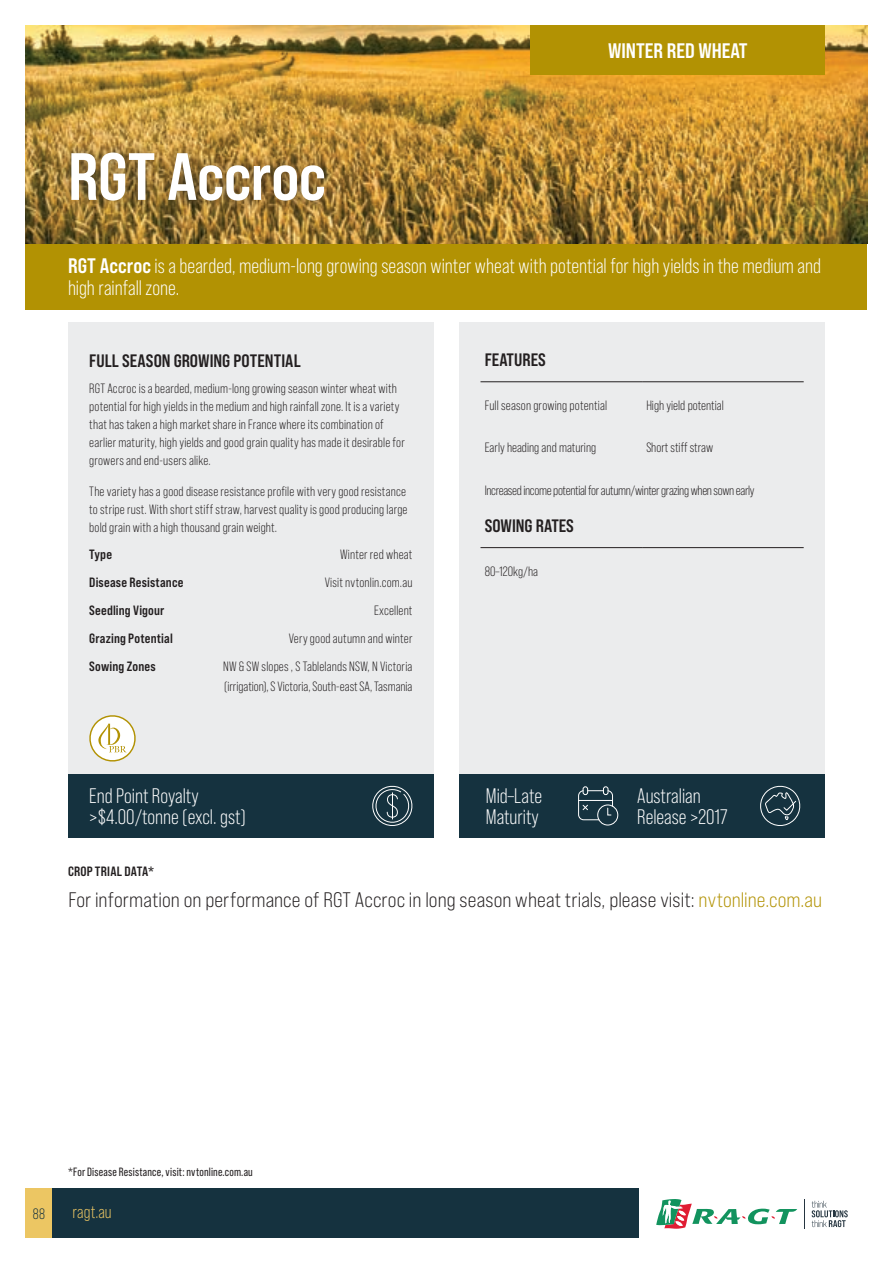
<style>
.page{position:relative;width:893px;height:1263px;background:#fff}
.page>*{position:absolute;margin:0;border:0;box-sizing:border-box;transform-origin:0 0}
.t1{font:66.75px "Bebas Neue Pro Sm E Bd";letter-spacing:-.01em;color:#fff}
.t2{font:21px/21px "Bebas Neue Pro";color:#fff}
.t3{font:21px "Bebas Neue Pro Sm E Bk";letter-spacing:.005em;color:#231f20}
.t4{font:21px "Bebas Neue Pro Sm E Bd";color:#fff}
.t5{font:18px "Bebas Neue Pro Sm E Bd";color:#231f20}
.t6{font:18px "Bebas Neue Pro";color:#ecc663}
.t7{font:15px "Bebas Neue Pro";color:#15323f}
.t8{font:13.5px/18px "Bebas Neue Pro";letter-spacing:.01em;color:#231f20}
.t9{font:13.5px "Bebas Neue Pro Sm E Bd";letter-spacing:.01em;color:#231f20}
.t10{font:13.5px "Bebas Neue Pro";letter-spacing:-.025em;color:#231f20}
.t11{font:12px "Bebas Neue Pro";letter-spacing:.015em;color:#231f20}
.s1{font-family:"Bebas Neue Pro Sm E Bd"}
.s2{color:#b29203}
</style>
<div class="page">
<img style="left:26px;top:26px;width:841px;height:218px">
<div style="left:57px;top:139px;width:281px;height:75px;background:#231f20;opacity:.6"></div>
<div style="left:26px;top:244px;width:841px;height:65px;background:#b29203"></div>
<div style="left:68px;top:322px;width:366px;height:461px;background:#ebeced"></div>
<div style="left:459px;top:322px;width:366px;height:452px;background:#ebeced"></div>
<hr style="left:480px;top:547px;width:162px;height:1px;background:#231f20">
<hr style="left:642px;top:547px;width:162px;height:1px;background:#231f20">
<hr style="left:480px;top:381px;width:162px;height:1px;background:#231f20">
<hr style="left:642px;top:381px;width:162px;height:1px;background:#231f20">
<div style="left:531px;top:26px;width:294px;height:49px;background:#b29203"></div>
<div style="left:459px;top:774px;width:366px;height:63px;background:#15323f"></div>
<div style="left:68px;top:774px;width:366px;height:63px;background:#15323f"></div>
<div style="left:583px;top:786px;width:5px;height:9px;border:1px solid #fff;border-radius:2px"></div>
<div style="left:603px;top:786px;width:5px;height:9px;border:1px solid #fff;border-radius:2px"></div>
<div style="left:597px;top:804px;width:21px;height:21px;border:1px solid #fff;border-radius:50%"></div>
<svg style="left:578px;top:790px;width:35px;height:30px"></svg>
<svg style="left:760px;top:786px;width:40px;height:40px"></svg>
<svg style="left:372px;top:786px;width:40px;height:40px"></svg>
<svg style="left:89px;top:715px;width:47px;height:47px"></svg>
<div style="left:52px;top:1188px;width:587px;height:49px;background:#15323f"></div>
<div style="left:26px;top:1188px;width:26px;height:49px;background:#ecc663"></div>
<svg style="left:656px;top:1199px;width:141px;height:29px"></svg>
<svg style="left:812px;top:1201px;width:36px;height:26px"></svg>
<svg style="left:804px;top:1199px;width:1px;height:29px"></svg>
<p class="t1" style="left:68px;top:137px;width:260px">RGT Accroc</p>
<p class="t4" style="left:608px;top:38px;width:141px">WINTER RED WHEAT</p>
<p class="t2" style="left:68px;top:254px;width:754px;line-height:22.5px"><span class="s1">RGT Accroc</span> is a bearded, medium-long growing season winter wheat with potential for high yields in the medium and high rainfall zone.</p>
<p class="t5" style="left:89px;top:350px;width:213px">FULL SEASON GROWING POTENTIAL</p>
<p class="t8" style="left:89px;top:380px;width:317px">RGT Accroc is a bearded, medium-long growing season winter wheat with potential for high yields in the medium and high rainfall zone. It is a variety that has taken a high market share in France where its combination of earlier maturity, high yields and good grain quality has made it desirable for growers and end-users alike.</p>
<p class="t8" style="left:89px;top:482px;width:320px;text-align:justify">The variety has a good disease resistance profile with very good resistance to stripe rust. With short stiff straw, harvest quality is good producing large bold grain with a high thousand grain weight.</p>
<p class="t9" style="left:89px;top:546px;width:24px">Type</p>
<p class="t8" style="left:340px;top:545px;width:74px">Winter red wheat</p>
<p class="t9" style="left:89px;top:574px;width:96px">Disease Resistance</p>
<p class="t8" style="left:325px;top:573px;width:89px">Visit nvtonlin.com.au</p>
<p class="t9" style="left:89px;top:602px;width:77px">Seedling Vigour</p>
<p class="t8" style="left:374px;top:601px;width:40px">Excellent</p>
<p class="t9" style="left:89px;top:630px;width:85px">Grazing Potential</p>
<p class="t8" style="left:289px;top:629px;width:125px">Very good autumn and winter</p>
<p class="t9" style="left:89px;top:658px;width:68px">Sowing Zones</p>
<p class="t8" style="left:223px;top:657px;width:191px;line-height:19.5px">NW &amp; SW slopes , S Tablelands NSW, N Victoria (irrigation), S Victoria, South-east SA, Tasmania</p>
<p class="t2" style="left:89px;top:785px;width:158px">End Point Royalty &gt;$4.00/tonne (excl. gst)</p>
<p class="t9" style="left:68px;top:863px;width:88px">CROP TRIAL DATA*</p>
<p class="t5" style="left:485px;top:349px;width:63px">FEATURES</p>
<p class="t8" style="left:485px;top:396px;width:124px">Full season growing potential</p>
<p class="t8" style="left:646px;top:396px;width:79px">High yield potential</p>
<p class="t8" style="left:485px;top:439px;width:113px">Early heading and maturing</p>
<p class="t8" style="left:646px;top:439px;width:68px">Short stiff straw</p>
<p class="t10" style="left:485px;top:483px;width:271px">Increased income potential for autumn/winter grazing when sown early</p>
<p class="t5" style="left:485px;top:515px;width:91px">SOWING RATES</p>
<p class="t8" style="left:485px;top:562px;width:55px">80–120kg/ha</p>
<p class="t2" style="left:486px;top:785px;width:58px">Mid–Late<br>Maturity</p>
<p class="t2" style="left:637px;top:785px;width:92px">Australian<br>Release &gt;2017</p>
<p class="t3" style="left:68px;top:887px;width:755px">For information on performance of RGT Accroc in long season wheat trials, please visit: <span class="s2">nvtonline.com.au</span></p>
<p class="t11" style="left:68px;top:1165px;width:186px">*For Disease Resistance, visit: nvtonline.com.au</p>
<p class="t7" style="left:33px;top:1205px;width:14px">88</p>
<h3 class="t6" style="left:73px;top:1202px;width:41px">ragt.au</h3>
</div>
